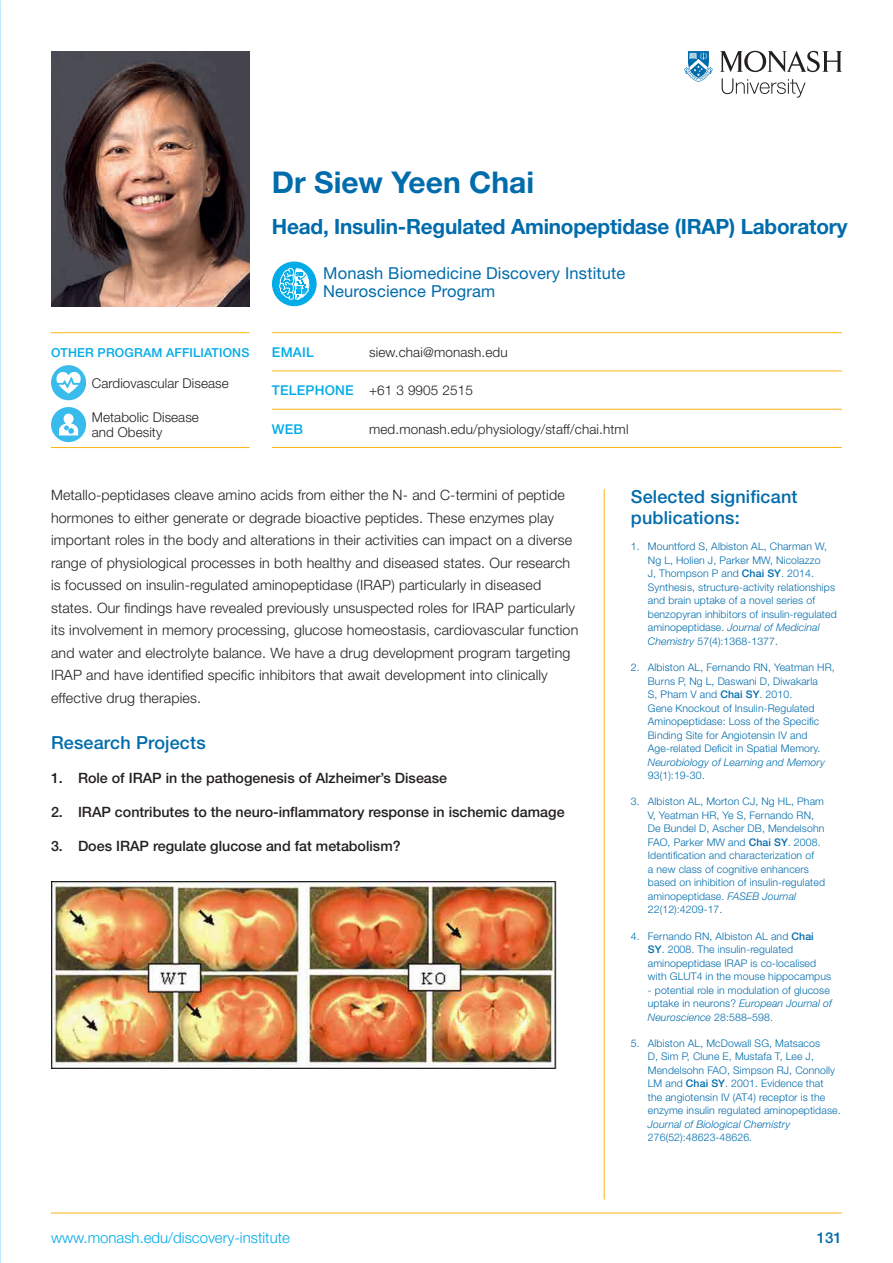
<style>
.page{position:relative;width:893px;height:1263px;background:#fff}
.page>*{position:absolute;margin:0;border:0;box-sizing:border-box;transform-origin:0 0}
._00_Title_and_Name{font:700 30px "Helvetica Neue LT";color:#006cac}
._01_Position_Title{font:700 21px "Helvetica Neue LT";letter-spacing:-.01em;color:#006cac}
._09_Significant_Pubs{font:500 18px/21px "Helvetica Neue LT";letter-spacing:.01em;color:#006cac}
._07_Blue_Subheading{font:500 18px "Helvetica Neue LT";letter-spacing:.01em;color:#006cac}
._02_Department___Uni{font:16.5px/18px "Helvetica Neue LT";letter-spacing:.01em;color:#006cac}
.t1{font:300 15px "Helvetica Neue LT";color:#00abe7}
.t2{font:500 15px "Helvetica Neue LT";color:#006cac}
._05_Profile_Body_Tex{font:300 14.25px/22.5px "Helvetica Neue LT";letter-spacing:.01em;color:#231f20}
.t3{font:500 14.25px "Helvetica Neue LT";color:#231f20}
._04_Staff_member_con{font:300 13.5px/15px "Helvetica Neue LT";letter-spacing:.01em;color:#231f20}
._03_Contact_Category{font:500 13.5px "Helvetica Neue LT";letter-spacing:.015em;color:#00abe7}
._03_Contact_Category-2{font:500 12.3px "Helvetica Neue LT";letter-spacing:.015em;color:#00abe7}
.t4{font:300 10.5px/13.5px "Helvetica Neue LT";letter-spacing:.01em;color:#006cac}
.s1{font-weight:500}
.s2{font-style:italic}
</style>
<div class="page">
<hr style="left:51px;top:1213px;width:791px;height:1px;background:#fbb416">
<svg style="left:722px;top:78px;width:83px;height:20px"></svg>
<svg style="left:684px;top:51px;width:29px;height:31px"></svg>
<svg style="left:720px;top:51px;width:122px;height:21px"></svg>
<svg style="left:0;top:302px;width:1px;height:914px"></svg>
<img style="left:51px;top:51px;width:198px;height:255px">
<div style="left:272px;top:261px;width:45px;height:45px;background:#00abe7;border-radius:50%"></div>
<svg style="left:279px;top:266px;width:30px;height:35px"></svg>
<hr style="left:272px;top:332px;width:97px;height:1px;background:#fbb416">
<hr style="left:369px;top:332px;width:473px;height:1px;background:#fbb416">
<hr style="left:272px;top:371px;width:97px;height:1px;background:#fbb416">
<hr style="left:369px;top:371px;width:473px;height:1px;background:#fbb416">
<hr style="left:272px;top:409px;width:97px;height:1px;background:#fbb416">
<hr style="left:369px;top:409px;width:473px;height:1px;background:#fbb416">
<hr style="left:272px;top:447px;width:97px;height:1px;background:#fbb416">
<hr style="left:369px;top:447px;width:473px;height:1px;background:#fbb416">
<hr style="left:604px;top:489px;width:1px;height:710px;background:#fbb416">
<img style="left:51px;top:882px;width:506px;height:187px">
<hr style="left:51px;top:332px;width:41px;height:1px;background:#fbb416">
<hr style="left:92px;top:332px;width:157px;height:1px;background:#fbb416">
<hr style="left:51px;top:447px;width:41px;height:1px;background:#fbb416">
<hr style="left:92px;top:447px;width:157px;height:1px;background:#fbb416">
<svg style="left:51px;top:365px;width:35px;height:35px"></svg>
<svg style="left:51px;top:407px;width:35px;height:35px"></svg>
<p class="_03_Contact_Category-2" style="left:51px;top:345px;width:200px">OTHER PROGRAM AFFILIATIONS</p>
<p class="_04_Staff_member_con" style="left:92px;top:375px;width:138px">Cardiovascular Disease</p>
<p class="_04_Staff_member_con" style="left:92px;top:410px;width:109px">Metabolic Disease and Obesity</p>
<p class="_00_Title_and_Name" style="left:272px;top:164px;width:264px">Dr Siew Yeen Chai</p>
<p class="_01_Position_Title" style="left:272px;top:214px;width:577px">Head, Insulin-Regulated Aminopeptidase (IRAP) Laboratory</p>
<p class="_02_Department___Uni" style="left:323px;top:264px;width:304px">Monash Biomedicine Discovery Institute<br>Neuroscience Program</p>
<p class="_03_Contact_Category" style="left:272px;top:344px;width:43px">EMAIL</p>
<p class="_04_Staff_member_con" style="left:369px;top:344px;width:140px">siew.chai@monash.edu</p>
<p class="_03_Contact_Category" style="left:272px;top:382px;width:83px">TELEPHONE</p>
<p class="_04_Staff_member_con" style="left:369px;top:383px;width:105px">+61 3 9905 2515</p>
<p class="_03_Contact_Category" style="left:272px;top:421px;width:33px">WEB</p>
<p class="_04_Staff_member_con" style="left:369px;top:421px;width:261px">med.monash.edu/physiology/staff/chai.html</p>
<p class="_05_Profile_Body_Tex" style="left:51px;top:484px;width:529px">Metallo-peptidases cleave amino acids from either the N- and C-termini of peptide hormones to either generate or degrade bioactive peptides. These enzymes play important roles in the body and alterations in their activities can impact on a diverse range of physiological processes in both healthy and diseased states. Our research is focussed on insulin-regulated aminopeptidase (IRAP) particularly in diseased states. Our findings have revealed previously unsuspected roles for IRAP particularly its involvement in memory processing, glucose homeostasis, cardiovascular function and water and electrolyte balance. We have a drug development program targeting IRAP and have identified specific inhibitors that await development into clinically effective drug therapies.</p>
<p class="_07_Blue_Subheading" style="left:51px;top:732px;width:156px">Research Projects</p>
<p class="t3" style="left:51px;top:769px;width:398px">1. Role of IRAP in the pathogenesis of Alzheimer’s Disease</p>
<p class="t3" style="left:51px;top:803px;width:515px">2. IRAP contributes to the neuro-inflammatory response in ischemic damage</p>
<p class="t3" style="left:51px;top:837px;width:351px">3. Does IRAP regulate glucose and fat metabolism?</p>
<p class="_09_Significant_Pubs" style="left:631px;top:486px;width:168px">Selected significant publications:</p>
<p class="t4" style="left:648px;top:540px;width:190px;text-indent:-17px">1. Mountford S, Albiston AL, Charman W, Ng L, Holien J, Parker MW, Nicolazzo<br>J, Thompson P and <span class="s1">Chai SY</span>. 2014.<br>Synthesis, structure-activity relationships and brain uptake of a novel series of benzopyran inhibitors of insulin-regulated aminopeptidase. <span class="s2">Journal of Medicinal Chemistry</span> 57(4):1368-1377.</p>
<p class="t4" style="left:648px;top:660px;width:188px;text-indent:-17px">2. Albiston AL, Fernando RN, Yeatman HR, Burns P, Ng L, Daswani D, Diwakarla<br>S, Pham V and <span class="s1">Chai SY</span>. 2010.<br>Gene Knockout of Insulin-Regulated Aminopeptidase: Loss of the Specific Binding Site for Angiotensin IV and Age-related Deficit in Spatial Memory.<br><span class="s2">Neurobiology of Learning and Memory </span>93(1):19-30.</p>
<p class="t4" style="left:648px;top:795px;width:179px;text-indent:-17px">3. Albiston AL, Morton CJ, Ng HL, Pham V, Yeatman HR, Ye S, Fernando RN, De Bundel D, Ascher DB, Mendelsohn FAO, Parker MW and <span class="s1">Chai SY</span>. 2008.<br>Identification and characterization of<br>a new class of cognitive enhancers based on inhibition of insulin-regulated aminopeptidase. <span class="s2">FASEB Journal </span>22(12):4209-17.</p>
<p class="t4" style="left:648px;top:929px;width:185px;text-indent:-17px">4. Fernando RN, Albiston AL and <span class="s1">Chai SY</span>. 2008. The insulin-regulated aminopeptidase IRAP is co-localised with GLUT4 in the mouse hippocampus</p>
<p class="t4" style="left:648px;top:983px;width:185px">- potential role in modulation of glucose uptake in neurons? <span class="s2">European Journal of<br>Neuroscience</span> 28:588–598.</p>
<p class="t4" style="left:648px;top:1036px;width:194px;text-indent:-17px">5. Albiston AL, McDowall SG, Matsacos<br>D, Sim P, Clune E, Mustafa T, Lee J, Mendelsohn FAO, Simpson RJ, Connolly LM and <span class="s1">Chai SY</span>. 2001. Evidence that<br>the angiotensin IV (AT4) receptor is the enzyme insulin regulated aminopeptidase.<br><span class="s2">Journal of Biological Chemistry </span>276(52):48623-48626.</p>
<h3 class="t1" style="left:51px;top:1229px;width:240px">www.monash.edu/discovery-institute</h3>
<h3 class="t2" style="left:817px;top:1229px;width:27px">131</h3>
</div>
